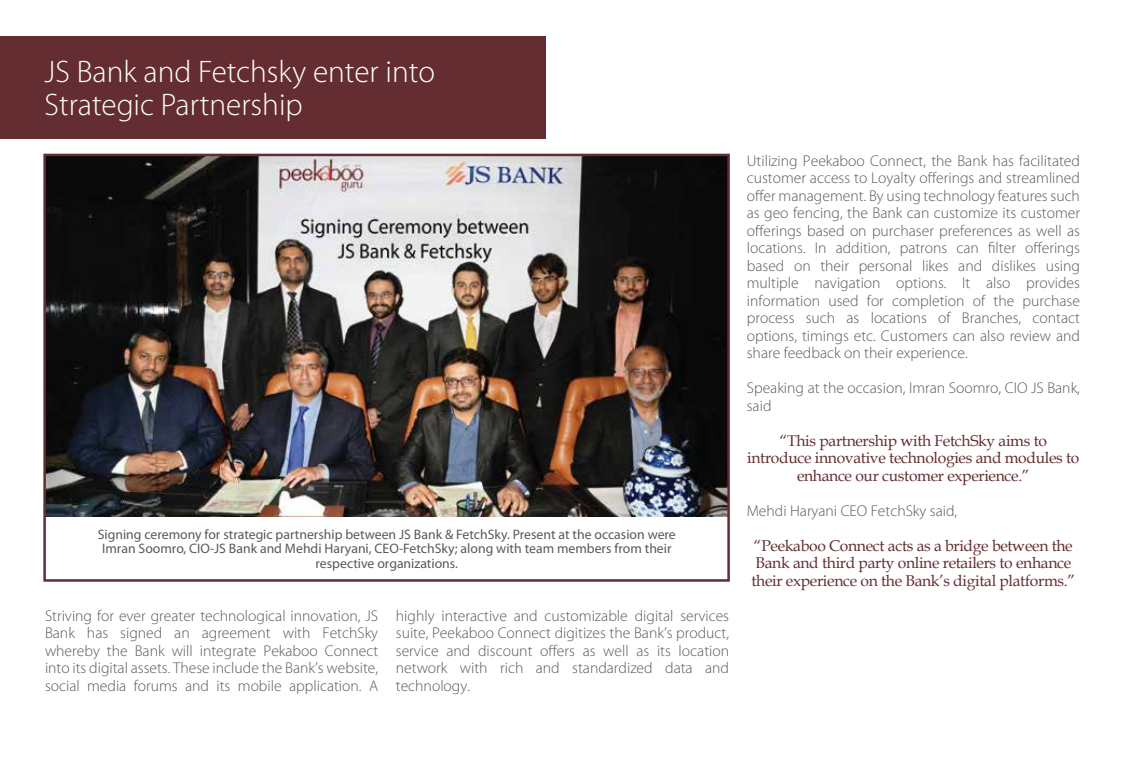
<style>
.page{position:relative;width:1125px;height:765px;background:#fff}
.page>*{position:absolute;margin:0;border:0;box-sizing:border-box;transform-origin:0 0}
.t1{font:300 31.25px/33.8px "Myriad Pro";color:#fff}
.t2{font:300 15.62px/17.5px "Myriad Pro";color:#58595b;text-align:justify}
.t3{font:15.62px/17.5px "Book Antiqua";letter-spacing:-.02em;color:#642d31;text-align:center}
.t4{font:13.75px/14.4px "Myriad Pro";color:#58595b;text-align:center}
</style>
<div class="page">
<div style="left:0;top:36px;width:545px;height:103px;background:#642d31"></div>
<img style="left:46px;top:157px;width:681px;height:360px">
<div style="left:43px;top:154px;width:687px;height:428px;border:2px solid #642d31"></div>
<h1 class="t1" style="left:45px;top:55px;width:392px">JS Bank and Fetchsky enter into<br>Strategic Partnership</h1>
<p class="t4" style="left:98px;top:527px;width:580px">Signing ceremony for strategic partnership between JS Bank &amp; FetchSky. Present at the occasion were<br>Imran Soomro, CIO-JS Bank and Mehdi Haryani, CEO-FetchSky; along with team members from their respective organizations.</p>
<p class="t2" style="left:45px;top:607px;width:335px">Striving for ever greater technological innovation, JS Bank has signed an agreement with FetchSky whereby the Bank will integrate Pekaboo Connect into its digital assets. These include the Bank’s website, social media forums and its mobile application. A</p>
<p class="t2" style="left:396px;top:607px;width:335px">highly interactive and customizable digital services suite, Peekaboo Connect digitizes the Bank’s product, service and discount offers as well as its location network with rich and standardized data and technology.</p>
<p class="t2" style="left:747px;top:152px;width:335px">Utilizing Peekaboo Connect, the Bank has facilitated customer access to Loyalty offerings and streamlined offer management. By using technology features such as geo fencing, the Bank can customize its customer offerings based on purchaser preferences as well as locations. In addition, patrons can filter offerings based on their personal likes and dislikes using multiple navigation options. It also provides information used for completion of the purchase process such as locations of Branches, contact options, timings etc. Customers can also review and share feedback on their experience.</p>
<p class="t2" style="left:747px;top:380px;width:335px">Speaking at the occasion, Imran Soomro, CIO JS Bank, said</p>
<p class="t3" style="left:747px;top:432px;width:334px">“This partnership with FetchSky aims to introduce innovative technologies and modules to enhance our customer experience.”</p>
<p class="t2" style="left:747px;top:502px;width:212px">Mehdi Haryani CEO FetchSky said,</p>
<p class="t3" style="left:752px;top:537px;width:325px;text-align:left">“Peekaboo Connect acts as a bridge between the<br>Bank and third party online retailers to enhance their experience on the Bank’s digital platforms.”</p>
</div>
